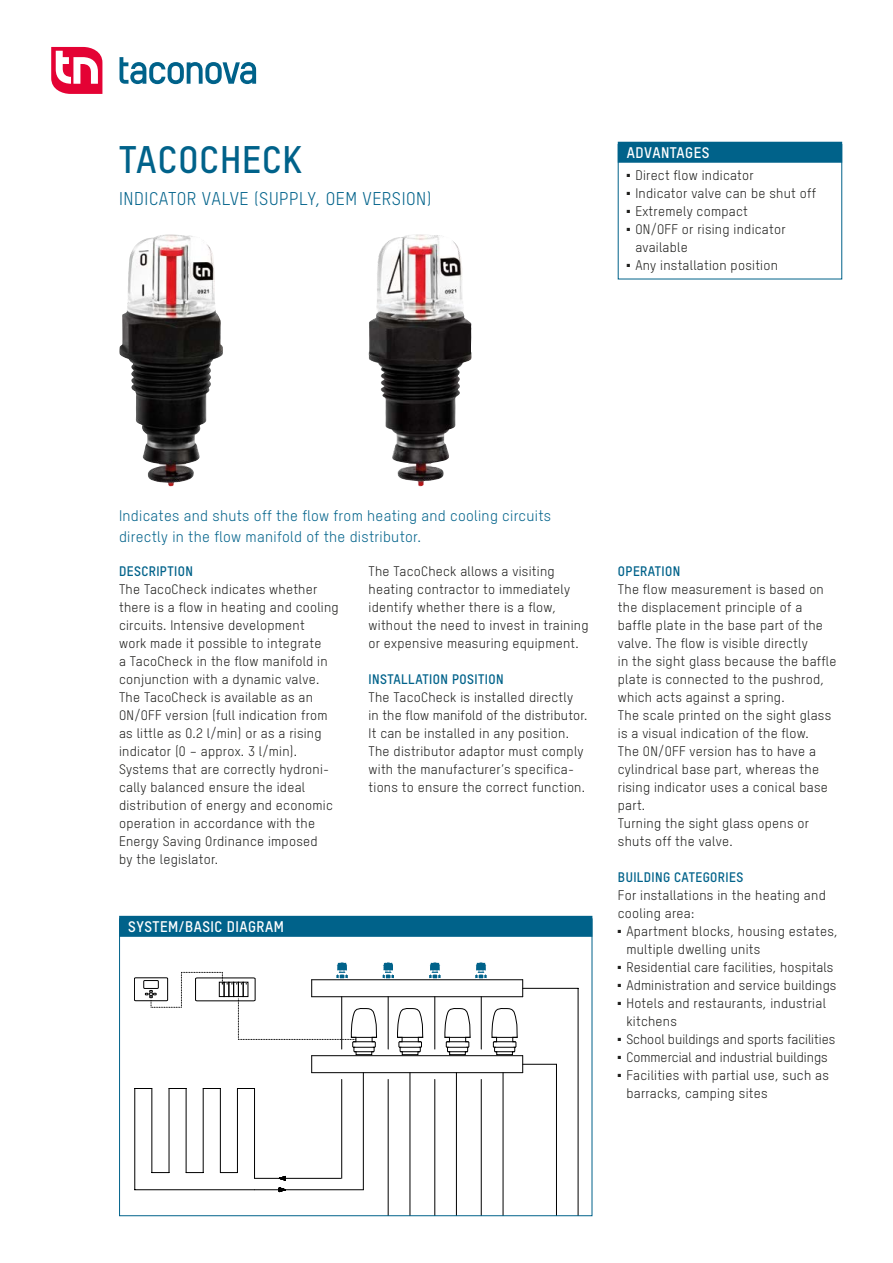
<style>
.page{position:relative;width:893px;height:1263px;background:#fff}
.page>*{position:absolute;margin:0;border:0;box-sizing:border-box;transform-origin:0 0}
.Produkttitel{font:37.5px "T Star Pro Bold";letter-spacing:.03em;color:#00628a}
.Produkttitel_Subline{font:18px "T Star Pro Regular";letter-spacing:.03em;color:#00628a}
.EA_Lead{font:15px/21px "T Star Pro Regular";letter-spacing:.02em;color:#00628a}
.Box_Titel{font:15px "T Star Pro Bold";letter-spacing:.03em;color:#fff}
.t1{font:13.5px/18px "T Star Pro Regular";letter-spacing:.02em;color:#1d1d1b}
.t2{font:13.5px "T Star Pro Regular";color:#1d1d1b}
.EA_Titel{font:13.5px "T Star Pro Bold";letter-spacing:.03em;color:#00628a}
</style>
<div class="page">
<svg style="left:51px;top:47px;width:51px;height:47px"></svg>
<svg style="left:120px;top:57px;width:136px;height:27px"></svg>
<div style="left:134px;top:977px;width:34px;height:24px;border:1px solid #000"></div>
<div style="left:144px;top:980px;width:15px;height:9px;border:1px solid #000"></div>
<hr style="left:134px;top:1088px;width:1px;height:102px;background:#000">
<hr style="left:151px;top:1088px;width:1px;height:84px;background:#000">
<hr style="left:169px;top:1088px;width:1px;height:84px;background:#000">
<hr style="left:186px;top:1088px;width:1px;height:84px;background:#000">
<hr style="left:203px;top:1088px;width:1px;height:84px;background:#000">
<hr style="left:220px;top:1088px;width:1px;height:84px;background:#000">
<hr style="left:237px;top:1088px;width:1px;height:84px;background:#000">
<svg style="left:220px;top:1172px;width:17px;height:1px"></svg>
<svg style="left:186px;top:1172px;width:17px;height:1px"></svg>
<svg style="left:152px;top:1172px;width:17px;height:1px"></svg>
<svg style="left:204px;top:1088px;width:16px;height:1px"></svg>
<svg style="left:170px;top:1088px;width:16px;height:1px"></svg>
<svg style="left:135px;top:1088px;width:16px;height:1px"></svg>
<hr style="left:254px;top:1088px;width:1px;height:90px;background:#000">
<svg style="left:238px;top:1088px;width:16px;height:1px"></svg>
<hr style="left:135px;top:1189px;width:120px;height:1px;background:#000">
<hr style="left:255px;top:1178px;width:86px;height:1px;background:#000">
<hr style="left:255px;top:1189px;width:108px;height:1px;background:#000">
<hr style="left:556px;top:1064px;width:1px;height:152px;background:#000">
<hr style="left:578px;top:988px;width:1px;height:228px;background:#000">
<hr style="left:523px;top:988px;width:55px;height:1px;background:#000">
<hr style="left:523px;top:1064px;width:33px;height:1px;background:#000">
<hr style="left:341px;top:1079px;width:1px;height:99px;background:#000">
<hr style="left:363px;top:1073px;width:1px;height:117px;background:#000">
<hr style="left:388px;top:1079px;width:1px;height:137px;background:#000">
<hr style="left:410px;top:1073px;width:1px;height:143px;background:#000">
<hr style="left:434px;top:1079px;width:1px;height:137px;background:#000">
<hr style="left:456px;top:1073px;width:1px;height:143px;background:#000">
<hr style="left:481px;top:1079px;width:1px;height:137px;background:#000">
<hr style="left:503px;top:1073px;width:1px;height:143px;background:#000">
<svg style="left:278px;top:1176px;width:8px;height:5px"></svg>
<svg style="left:279px;top:1187px;width:8px;height:5px"></svg>
<svg style="left:145px;top:962px;width:378px;height:111px"></svg>
<img style="left:369px;top:234px;width:102px;height:252px">
<img style="left:119px;top:234px;width:93px;height:253px">
<div style="left:618px;top:142px;width:224px;height:21px;background:#00628a"></div>
<div style="left:618px;top:144px;width:224px;height:135px;border:1px solid #00628a"></div>
<div style="left:119px;top:916px;width:473px;height:21px;background:#00628a"></div>
<div style="left:119px;top:919px;width:473px;height:297px;border:1px solid #00628a"></div>
<p class="Produkttitel" style="left:119px;top:132px;width:185px">TACOCHECK</p>
<p class="Box_Titel" style="left:627px;top:141px;width:84px">ADVANTAGES</p>
<p class="t1" style="left:627px;top:166px;width:128px">■ Direct flow indicator</p>
<p class="t1" style="left:627px;top:184px;width:191px">■ Indicator valve can be shut off</p>
<p class="t1" style="left:627px;top:202px;width:122px">■ Extremely compact</p>
<p class="t1" style="left:635px;top:220px;width:152px;text-indent:-9px">■ ON/OFF or rising indicator available</p>
<p class="t1" style="left:627px;top:256px;width:153px">■ Any installation position</p>
<p class="Produkttitel_Subline" style="left:119px;top:186px;width:314px">INDICATOR VALVE (SUPPLY, OEM VERSION)</p>
<p class="EA_Lead" style="left:119px;top:505px;width:434px">Indicates and shuts off the flow from heating and cooling circuits directly in the flow manifold of the distributor.</p>
<p class="EA_Titel" style="left:119px;top:561px;width:75px">DESCRIPTION</p>
<p class="t1" style="left:119px;top:580px;width:221px">The TacoCheck indicates whether there is a flow in heating and cooling circuits. Intensive development<br>work made it possible to integrate<br>a TacoCheck in the flow manifold in conjunction with a dynamic valve.</p>
<p class="t1" style="left:119px;top:688px;width:210px">The TacoCheck is available as an ON/OFF version (full indication from as little as 0.2 l/min) or as a rising indicator (0 – approx. 3 l/min).</p>
<p class="t1" style="left:119px;top:760px;width:215px">Systems that are correctly hydroni&shy;cally balanced ensure the ideal distribution of energy and economic operation in accordance with the<br>Energy Saving Ordinance imposed by the legislator.</p>
<p class="Box_Titel" style="left:128px;top:915px;width:157px">SYSTEM/BASIC DIAGRAM</p>
<p class="t1" style="left:369px;top:562px;width:222px">The TacoCheck allows a visiting heating contractor to immediately identify whether there is a flow, without the need to invest in training or expensive measuring equipment.</p>
<p class="EA_Titel" style="left:369px;top:669px;width:136px">INSTALLATION POSITION</p>
<p class="t1" style="left:369px;top:688px;width:220px">The TacoCheck is installed directly<br>in the flow manifold of the distributor.<br>It can be installed in any position.</p>
<p class="t1" style="left:369px;top:742px;width:218px">The distributor adaptor must comply with the manufacturer‘s specifica&shy;tions to ensure the correct function.</p>
<p class="EA_Titel" style="left:618px;top:561px;width:64px">OPERATION</p>
<p class="t1" style="left:618px;top:580px;width:220px">The flow measurement is based on the displacement principle of a baffle plate in the base part of the valve. The flow is visible directly<br>in the sight glass because the baffle plate is connected to the pushrod, which acts against a spring.</p>
<p class="t1" style="left:618px;top:706px;width:215px">The scale printed on the sight glass is a visual indication of the flow.<br>The ON/OFF version has to have a cylindrical base part, whereas the rising indicator uses a conical base part.</p>
<p class="t1" style="left:618px;top:814px;width:193px">Turning the sight glass opens or shuts off the valve.</p>
<p class="EA_Titel" style="left:618px;top:867px;width:127px">BUILDING CATEGORIES</p>
<p class="t1" style="left:618px;top:886px;width:209px">For installations in the heating and cooling area:</p>
<p class="t1" style="left:626px;top:922px;width:213px;text-indent:-9px">■ Apartment blocks, housing estates, multiple dwelling units</p>
<p class="t1" style="left:618px;top:958px;width:217px">■ Residential care facilities, hospitals</p>
<p class="t1" style="left:618px;top:976px;width:220px">■ Administration and service buildings</p>
<p class="t1" style="left:626px;top:994px;width:201px;text-indent:-9px">■ Hotels and restaurants, industrial kitchens</p>
<p class="t2" style="left:618px;top:1030px;width:219px">■ School buildings and sports facilities</p>
<p class="t2" style="left:618px;top:1048px;width:211px">■ Commercial and industrial buildings</p>
<p class="t1" style="left:626px;top:1066px;width:204px;text-indent:-9px">■ Facilities with partial use, such as barracks, camping sites</p>
</div>
